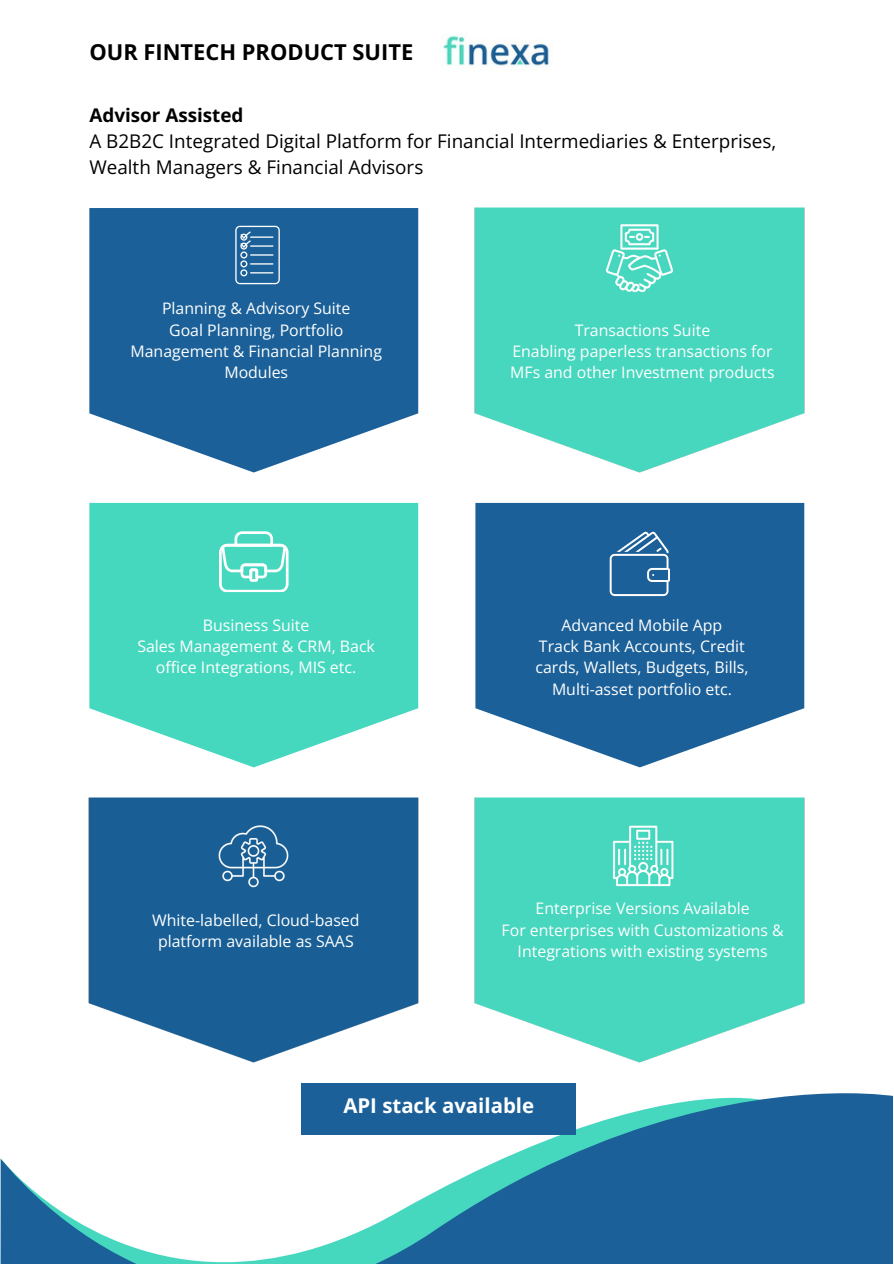
<style>
.page{position:relative;width:894px;height:1264px;background:#fff}
.page>*{position:absolute;margin:0;border:0;box-sizing:border-box;transform-origin:0 0}
.t1{font:700 21.9px "Open Sans";color:#000}
.t2{font:700 20.4px "Open Sans";color:#fff}
.t3{font:18.9px/25.8px "Open Sans";color:#000}
.t4{font:15.9px/21.3px "Open Sans";color:#fff;text-align:center}
.s1{font-weight:700}
</style>
<div class="page">
<svg style="left:1px;top:1093px;width:891px;height:170px"></svg>
<img style="left:443px;top:35px;width:109px;height:32px">
<svg style="left:89px;top:503px;width:329px;height:264px;background:#5bdcc6"></svg>
<svg style="left:219px;top:531px;width:69px;height:61px"></svg>
<svg style="left:89px;top:208px;width:329px;height:264px;background:#3572a3"></svg>
<svg style="left:235px;top:226px;width:45px;height:58px;background:#4980ad"></svg>
<img style="left:88px;top:797px;width:331px;height:266px">
<div style="left:302px;top:1083px;width:273px;height:51px;background:#1b6098"></div>
<img style="left:474px;top:207px;width:331px;height:266px">
<svg style="left:475px;top:503px;width:329px;height:264px;background:#3572a4"></svg>
<svg style="left:609px;top:531px;width:60px;height:65px;background:#437caa"></svg>
<img style="left:474px;top:797px;width:331px;height:266px">
<p class="t1" style="left:89px;top:37px;width:325px">OUR FINTECH PRODUCT SUITE</p>
<p class="t3" style="left:89px;top:101px;width:688px"><span class="s1">Advisor Assisted<br></span>A B2B2C Integrated Digital Platform for Financial Intermediaries &amp; Enterprises,<br>Wealth Managers &amp; Financial Advisors</p>
<h3 class="t4" style="left:130px;top:297px;width:253px">Planning &amp; Advisory Suite<br>Goal Planning, Portfolio<br>Management &amp; Financial Planning<br>Modules</h3>
<p class="t4" style="left:137px;top:613px;width:239px">Business Suite<br>Sales Management &amp; CRM, Back office Integrations, MIS etc.</p>
<h1 class="t4" style="left:152px;top:908px;width:209px">White-labelled, Cloud-based platform available as SAAS</h1>
<p class="t4" style="left:510px;top:319px;width:266px">Transactions Suite<br>Enabling paperless transactions for<br>MFs and other Investment products</p>
<p class="t4" style="left:535px;top:613px;width:214px">Advanced Mobile App<br>Track Bank Accounts, Credit cards, Wallets, Budgets, Bills,<br>Multi-asset portfolio etc.</p>
<p class="t4" style="left:501px;top:897px;width:283px">Enterprise Versions Available<br>For enterprises with Customizations &amp;<br>Integrations with existing systems</p>
<p class="t2" style="left:343px;top:1090px;width:192px">API stack available</p>
</div>
